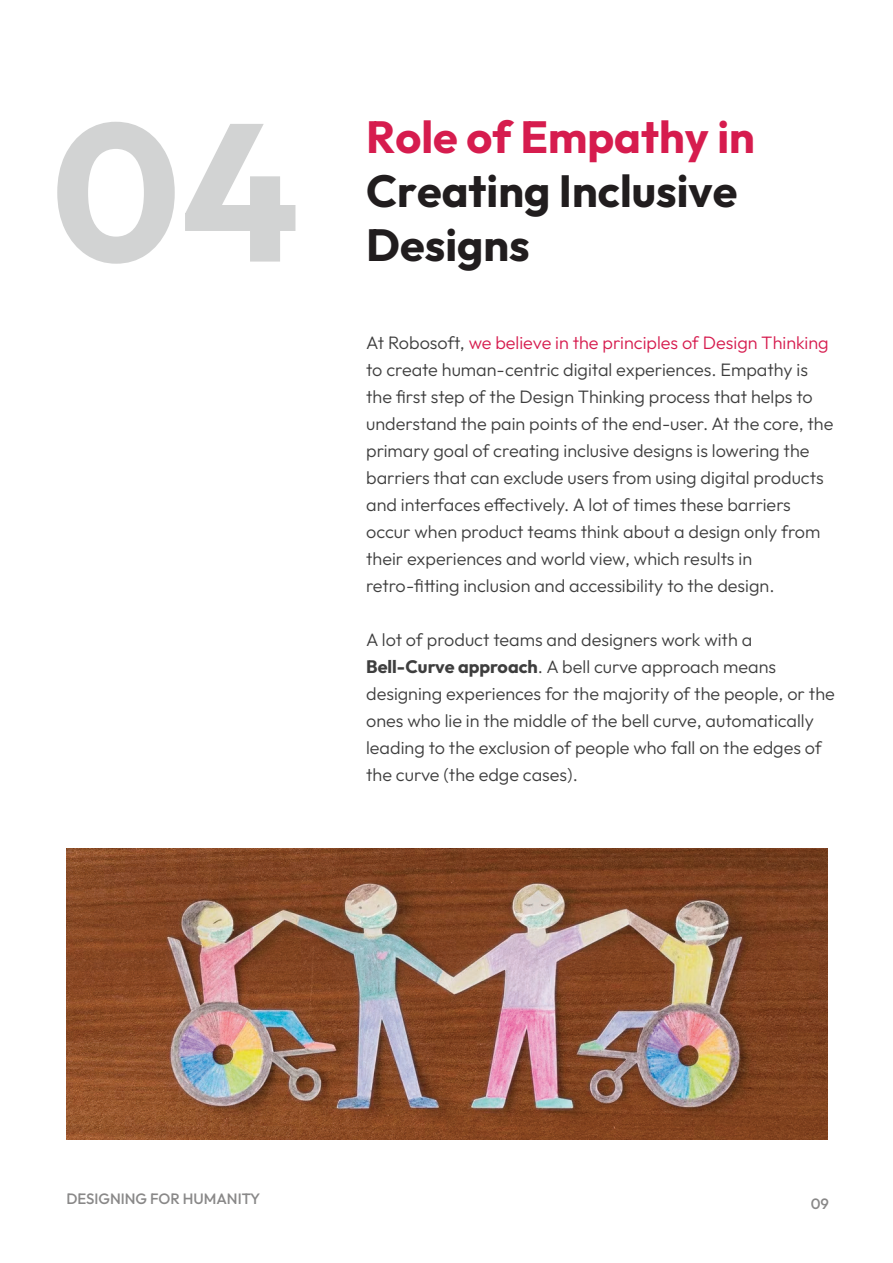
<style>
.page{position:relative;width:893px;height:1263px;background:#fff}
.page>*{position:absolute;margin:0;border:0;box-sizing:border-box;transform-origin:0 0}
.t1{font:700 195px "Outfit";color:#d2d3d3}
.t2{font:700 45px "Outfit";color:#211d1e}
.t3{font:700 45px "Outfit";color:#d61c4e}
.t4{font:300 18px/27px "Outfit";color:#3e3e3e}
.t5{font:500 15px "Outfit";color:#898888}
.s1{color:#d61c4e}
.s2{font-weight:700}
</style>
<div class="page">
<img style="left:66px;top:848px;width:761px;height:291px">
<h1 class="t1" style="left:51px;top:64px;width:250px">04</h1>
<h2 class="t3" style="left:366px;top:107px;width:390px">Role of Empathy in</h2>
<h2 class="t2" style="left:366px;top:161px;width:373px">Creating Inclusive</h2>
<h2 class="t2" style="left:366px;top:215px;width:165px">Designs</h2>
<p class="t4" style="left:366px;top:330px;width:469px">At Robosoft, <span class="s1">we believe in the principles of Design Thinking </span>to create human-centric digital experiences. Empathy is the first step of the Design Thinking process that helps to understand the pain points of the end-user. At the core, the primary goal of creating inclusive designs is lowering the barriers that can exclude users from using digital products and interfaces effectively. A lot of times these barriers occur when product teams think about a design only from their experiences and world view, which results in retro-fitting inclusion and accessibility to the design.</p>
<p class="t4" style="left:366px;top:627px;width:470px">A lot of product teams and designers work with a <span class="s2">Bell-Curve approach</span>. A bell curve approach means designing experiences for the majority of the people, or the ones who lie in the middle of the bell curve, automatically leading to the exclusion of people who fall on the edges of the curve (the edge cases).</p>
<p class="t5" style="left:66px;top:1189px;width:195px">DESIGNING FOR HUMANITY</p>
<p class="t5" style="left:810px;top:1194px;width:20px">09</p>
</div>
